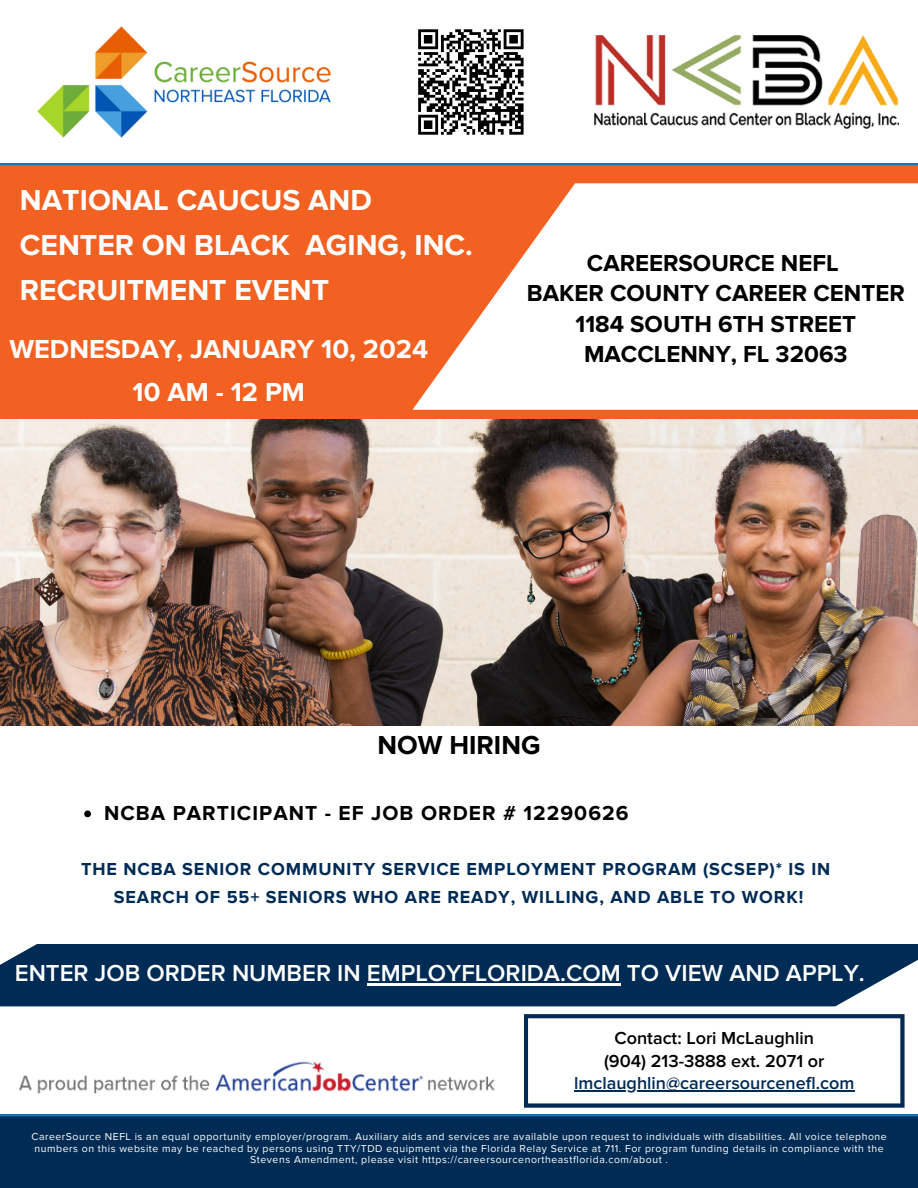
<style>
.page{position:relative;width:918px;height:1188px;background:#fff}
.page>*{position:absolute;margin:0;border:0;box-sizing:border-box;transform-origin:0 0}
.t1{font:700 30px "Proxima Nova";color:#fff}
.t2{font:700 27px "Proxima Nova";color:#fff}
.t3{font:700 27px "Proxima Nova";color:#000}
.t4{font:700 24px "Proxima Nova";color:#000}
.t5{font:600 24px "Proxima Nova";color:#fff}
.t6{font:700 21px "Proxima Nova";letter-spacing:.05em;color:#000}
.t7{font:700 18px "Proxima Nova";letter-spacing:.05em;color:#002b54}
.t8{font:600 18px/22.5px "Proxima Nova";color:#002b54;text-align:center}
.t9{font:600 18px "Proxima Nova";color:#000}
.t10{font:10.5px/11.4px "Proxima Nova";letter-spacing:.05em;color:#fff;text-align:center}
.s1{color:#000}
</style>
<div class="page">
<img style="left:37px;top:26px;width:294px;height:112px">
<div style="left:0;top:163px;width:918px;height:257px;background:#f26122"></div>
<svg style="left:412px;top:183px;width:506px;height:227px"></svg>
<div style="left:0;top:944px;width:918px;height:62px;background:#002b54"></div>
<svg style="left:524px;top:1014px;width:381px;height:94px"></svg>
<img style="left:20px;top:1061px;width:475px;height:33px">
<div style="left:0;top:1114px;width:918px;height:74px;background:#002b54"></div>
<img style="left:595px;top:35px;width:304px;height:94px">
<img style="left:0;top:420px;width:918px;height:306px">
<svg style="left:84px;top:811px;width:7px;height:6px"></svg>
<hr style="left:367px;top:984px;width:254px;height:2px;background:#fff">
<hr style="left:574px;top:1091px;width:280px;height:1px;background:#002b54">
<svg style="left:418px;top:29px;width:106px;height:106px"></svg>
<p class="t1" style="left:20px;top:183px;width:353px">NATIONAL CAUCUS AND</p>
<p class="t1" style="left:20px;top:228px;width:454px">CENTER ON BLACK AGING, INC.</p>
<p class="t1" style="left:20px;top:273px;width:311px">RECRUITMENT EVENT</p>
<p class="t2" style="left:9px;top:333px;width:420px">WEDNESDAY, JANUARY 10, 2024</p>
<p class="t2" style="left:133px;top:376px;width:174px">10 AM - 12 PM</p>
<p class="t4" style="left:587px;top:249px;width:253px">CAREERSOURCE NEFL</p>
<p class="t4" style="left:527px;top:279px;width:379px">BAKER COUNTY CAREER CENTER</p>
<p class="t4" style="left:576px;top:310px;width:282px">1184 SOUTH 6TH STREET</p>
<p class="t4" style="left:584px;top:340px;width:265px">MACCLENNY, FL 32063</p>
<p class="t3" style="left:378px;top:729px;width:164px">NOW HIRING</p>
<p class="t6" style="left:104px;top:800px;width:526px">NCBA PARTICIPANT - EF JOB ORDER # 12290626</p>
<p class="t7" style="left:81px;top:858px;width:751px">THE NCBA SENIOR COMMUNITY SERVICE EMPLOYMENT PROGRAM (SCSEP)* IS IN</p>
<p class="t7" style="left:114px;top:886px;width:691px">SEARCH OF 55+ SENIORS WHO ARE READY, WILLING, AND ABLE TO WORK!</p>
<p class="t5" style="left:15px;top:959px;width:852px">ENTER JOB ORDER NUMBER IN EMPLOYFLORIDA.COM TO VIEW AND APPLY.</p>
<p class="t9" style="left:615px;top:1028px;width:201px">Contact: Lori McLaughlin</p>
<p class="t8" style="left:574px;top:1050px;width:282px"><span class="s1">(904) 213-3888 ext. 2071 or </span>lmclaughlin@careersourcenefl.com</p>
<p class="t10" style="left:31px;top:1131px;width:857px">CareerSource NEFL is an equal opportunity employer/program. Auxiliary aids and services are available upon request to individuals with disabilities. All voice telephone numbers on this website may be reached by persons using TTY/TDD equipment via the Florida Relay Service at 711. For program funding details in compliance with the<br>Stevens Amendment, please visit https://careersourcenortheastflorida.com/about .</p>
</div>
